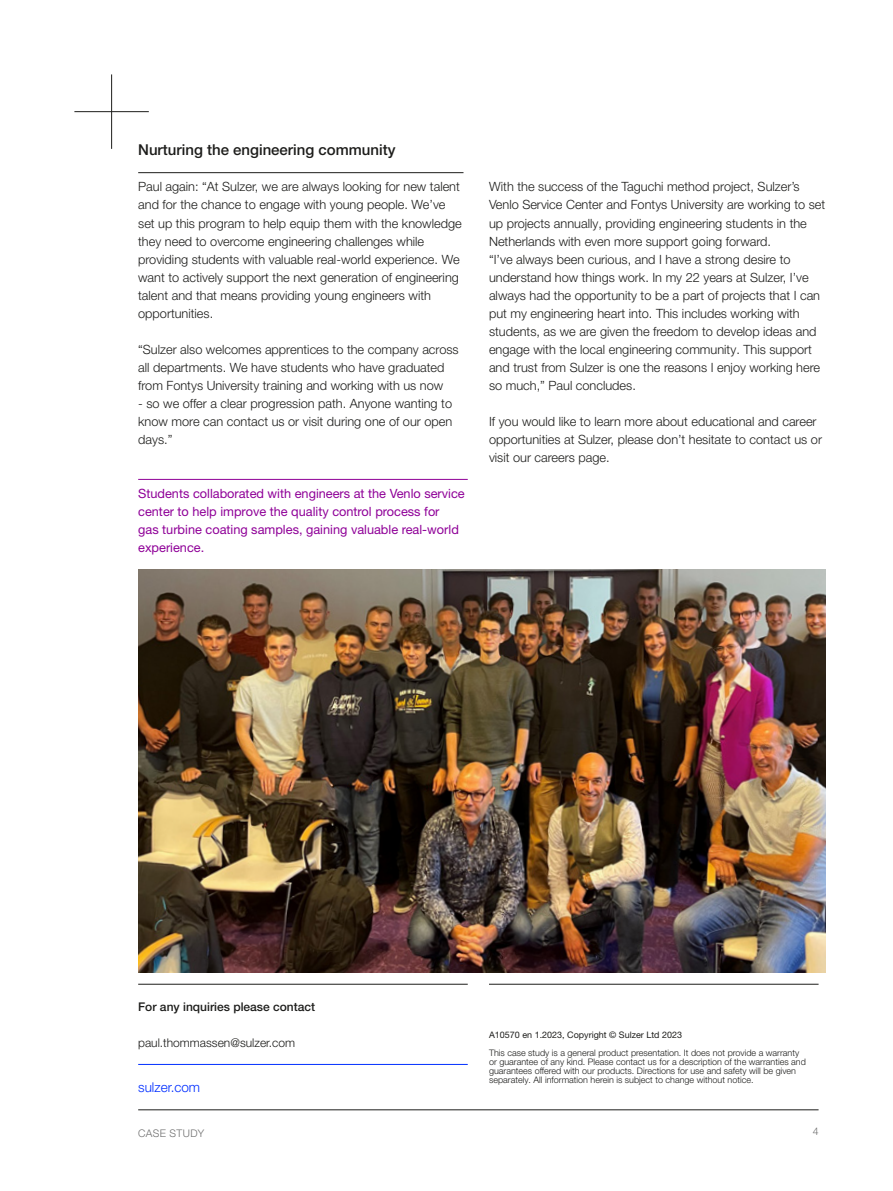
<style>
.page{position:relative;width:893px;height:1191px;background:#fff}
.page>*{position:absolute;margin:0;border:0;box-sizing:border-box;transform-origin:0 0}
.t1{font:500 15px "Helvetica Neue LT Pro";color:#1d1d1b}
.t2{font:300 13.5px "Helvetica Neue LT Pro";color:#002eff}
.t3{font:300 12.75px/18px "Helvetica Neue LT Pro";color:#1d1d1b}
.t4{font:12.75px/18px "Helvetica Neue LT Pro";color:#8f0098}
.t5{font:500 12px "Helvetica Neue LT Pro";color:#1d1d1b}
.t6{font:300 12px "Helvetica Neue LT Pro";color:#1d1d1b}
.t7{font:300 10.5px "Helvetica Neue LT Pro";letter-spacing:.035em;color:#6e6e6e}
.t8{font:300 9px/9px "Helvetica Neue LT Pro";color:#1d1d1b}
.t9{font:9px "Helvetica Neue LT Pro";color:#1d1d1b}
</style>
<div class="page">
<hr style="left:138px;top:1109px;width:681px;height:1px;background:#1d1d1b">
<hr style="left:138px;top:984px;width:330px;height:1px;background:#1d1d1b">
<hr style="left:489px;top:984px;width:330px;height:1px;background:#1d1d1b">
<hr style="left:138px;top:1064px;width:330px;height:1px;background:#002eff">
<hr style="left:138px;top:172px;width:325px;height:1px;background:#1d1d1b">
<img style="left:138px;top:569px;width:687px;height:403px">
<hr style="left:138px;top:479px;width:330px;height:1px;background:#8f0098">
<hr style="left:74px;top:111px;width:75px;height:1px;background:#1d1d1b">
<hr style="left:111px;top:74px;width:1px;height:75px;background:#1d1d1b">
<p class="t1" style="left:138px;top:141px;width:259px">Nurturing the engineering community</p>
<p class="t3" style="left:138px;top:178px;width:325px">Paul again: “At Sulzer, we are always looking for new talent and for the chance to engage with young people. We’ve set up this program to help equip them with the knowledge they need to overcome engineering challenges while providing students with valuable real-world experience. We want to actively support the next generation of engineering talent and that means providing young engineers with opportunities.</p>
<p class="t3" style="left:138px;top:340px;width:322px">“Sulzer also welcomes apprentices to the company across all departments. We have students who have graduated from Fontys University training and working with us now</p>
<p class="t3" style="left:138px;top:394px;width:316px;text-align:justify">- so we offer a clear progression path. Anyone wanting to know more can contact us or visit during one of our open days.”</p>
<p class="t4" style="left:138px;top:484px;width:328px">Students collaborated with engineers at the Venlo service center to help improve the quality control process for<br>gas turbine coating samples, gaining valuable real-world experience.</p>
<p class="t3" style="left:489px;top:178px;width:338px">With the success of the Taguchi method project, Sulzer’s Venlo Service Center and Fontys University are working to set up projects annually, providing engineering students in the Netherlands with even more support going forward.<br>“I’ve always been curious, and I have a strong desire to understand how things work. In my 22 years at Sulzer, I’ve always had the opportunity to be a part of projects that I can put my engineering heart into. This includes working with students, as we are given the freedom to develop ideas and engage with the local engineering community. This support and trust from Sulzer is one the reasons I enjoy working here so much,” Paul concludes.</p>
<p class="t3" style="left:489px;top:412px;width:335px">If you would like to learn more about educational and career opportunities at Sulzer, please don’t hesitate to contact us or visit our careers page.</p>
<p class="t5" style="left:138px;top:999px;width:178px">For any inquiries please contact</p>
<p class="t6" style="left:138px;top:1035px;width:158px">paul.thommassen@sulzer.com</p>
<p class="t2" style="left:138px;top:1078px;width:64px">sulzer.com</p>
<p class="t9" style="left:489px;top:1029px;width:195px">A10570 en 1.2023, Copyright © Sulzer Ltd 2023</p>
<p class="t8" style="left:489px;top:1048px;width:318px">This case study is a general product presentation. It does not provide a warranty or guarantee of any kind. Please contact us for a description of the warranties and guarantees offered with our products. Directions for use and safety will be given separately. All information herein is subject to change without notice.</p>
<p class="t7" style="left:138px;top:1126px;width:67px">CASE STUDY</p>
<p class="t7" style="left:813px;top:1124px;width:7px">4</p>
</div>
